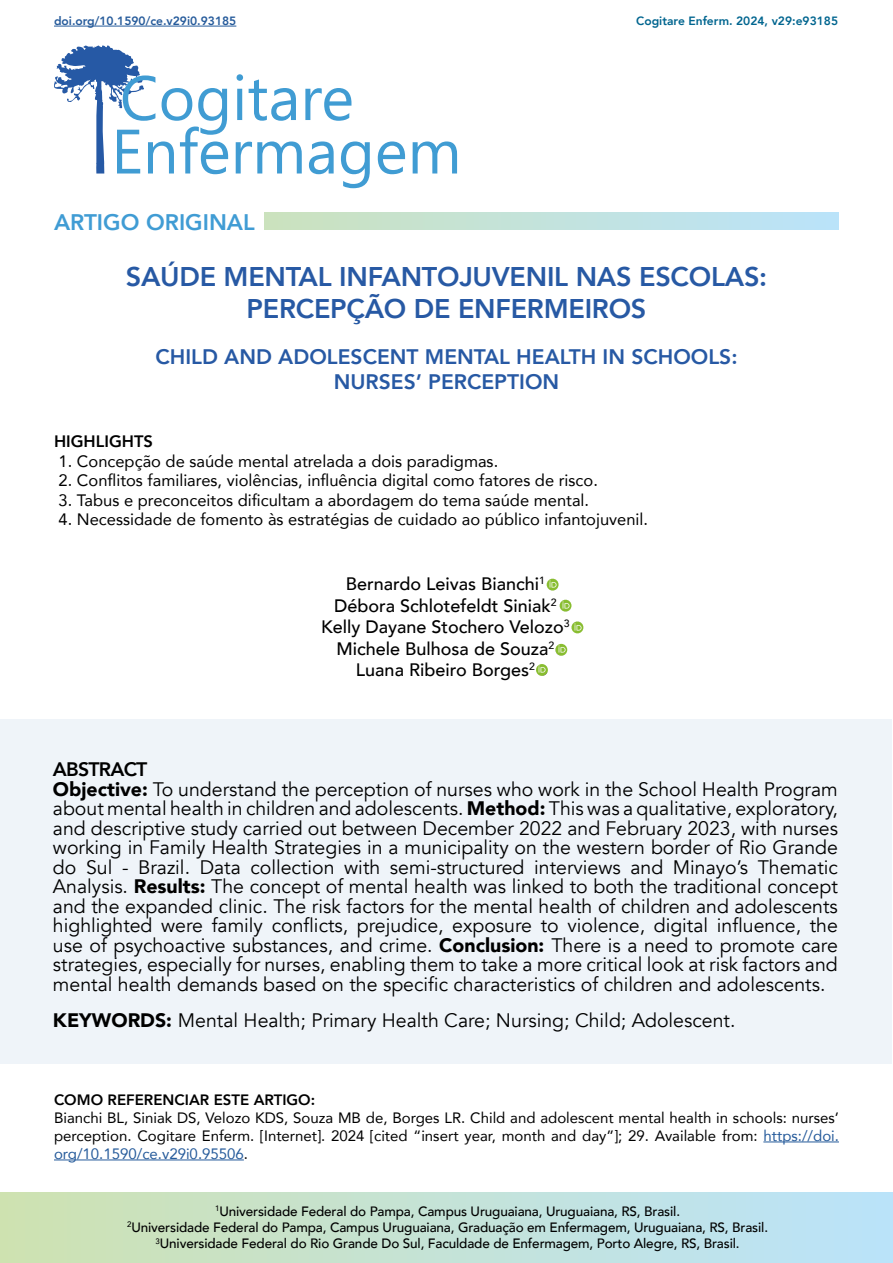
<style>
.page{position:relative;width:893px;height:1263px;background:#fff}
.page>*{position:absolute;margin:0;border:0;box-sizing:border-box;transform-origin:0 0}
.t1{font:800 27px/32.4px "Avenir";letter-spacing:-.01em;color:#2759a4;text-align:center}
.t2{font:800 22.5px "Avenir";color:#409cd4}
.t3{font:800 21px/25.2px "Avenir";color:#2759a4;text-align:center}
.t4{font:19.5px/19.5px "Avenir";color:#000}
.t5{font:500 18px/21.6px "Avenir";color:#000;text-align:center}
.t6{font:16.5px "Avenir";color:#000}
.t7{font:800 16.5px "Avenir";color:#000}
.t8{font:15px/18px "Avenir";color:#000;text-align:justify}
.t9{font:800 15px "Avenir";color:#000}
.t10{font:500 13.5px/16.2px "Avenir";letter-spacing:-.01em;color:#000;text-align:center}
.t11{font:500 12px/18.6px "Avenir";color:#000;text-align:center}
.t12{font:800 12px "Avenir";color:#00658f}
.t13{font:800 12px "Avenir";color:#265b9b}
.s1{font-weight:800}
.s2{font-weight:900}
.s3{color:#265b9b}
</style>
<div class="page">
<svg style="left:236px;top:141px;width:66px;height:32px"></svg>
<svg style="left:309px;top:141px;width:25px;height:33px"></svg>
<svg style="left:341px;top:141px;width:29px;height:47px"></svg>
<svg style="left:378px;top:141px;width:27px;height:33px"></svg>
<svg style="left:413px;top:141px;width:44px;height:32px"></svg>
<svg style="left:54px;top:45px;width:174px;height:129px"></svg>
<svg style="left:237px;top:74px;width:6px;height:46px"></svg>
<svg style="left:249px;top:79px;width:47px;height:42px"></svg>
<svg style="left:305px;top:88px;width:46px;height:33px"></svg>
<div style="left:264px;top:213px;width:575px;height:16px;background:linear-gradient(to right,#cbe2be,#bae3fb)"></div>
<hr style="left:763px;top:1141px;width:76px;height:1px;background:#265b9b">
<hr style="left:54px;top:1159px;width:190px;height:1px;background:#265b9b">
<hr style="left:54px;top:26px;width:182px;height:1px;background:#265b9b">
<div style="left:0;top:719px;width:892px;height:345px;background:#eff4f9"></div>
<svg style="left:547px;top:579px;width:12px;height:12px"></svg>
<svg style="left:536px;top:664px;width:12px;height:12px"></svg>
<svg style="left:560px;top:600px;width:11px;height:12px"></svg>
<svg style="left:571px;top:621px;width:12px;height:12px"></svg>
<svg style="left:555px;top:644px;width:12px;height:12px"></svg>
<div style="left:0;top:1193px;width:893px;height:70px;background:linear-gradient(to right,#cee2b1,#bae3fb)"></div>
<p class="t13" style="left:54px;top:12px;width:184px">doi.org/10.1590/ce.v29i0.93185</p>
<p class="t12" style="left:636px;top:12px;width:203px">Cogitare Enferm. 2024, v29:e93185</p>
<p class="t2" style="left:54px;top:204px;width:202px">ARTIGO ORIGINAL</p>
<h1 class="t1" style="left:126px;top:260px;width:643px">SAÚDE MENTAL INFANTOJUVENIL NAS ESCOLAS:<br>PERCEPÇÃO DE ENFERMEIROS</h1>
<p class="t3" style="left:155px;top:344px;width:584px">CHILD AND ADOLESCENT MENTAL HEALTH IN SCHOOLS:<br>NURSES’ PERCEPTION</p>
<p class="t7" style="left:54px;top:429px;width:101px">HIGHLIGHTS</p>
<p class="t6" style="left:59px;top:448px;width:441px">1. Concepção de saúde mental atrelada a dois paradigmas.</p>
<p class="t6" style="left:59px;top:467px;width:541px">2. Conflitos familiares, violências, influência digital como fatores de risco.</p>
<p class="t6" style="left:59px;top:487px;width:532px">3. Tabus e preconceitos dificultam a abordagem do tema saúde mental.</p>
<p class="t6" style="left:59px;top:506px;width:591px">4. Necessidade de fomento às estratégias de cuidado ao público infantojuvenil.</p>
<p class="t5" style="left:321px;top:572px;width:250px">Bernardo Leivas Bianchi<sup>1<br></sup>Débora Schlotefeldt Siniak<sup>2<br></sup>Kelly Dayane Stochero Velozo<sup>3<br></sup>Michele Bulhosa de Souza<sup>2<br></sup>Luana Ribeiro Borges<sup>2</sup></p>
<p class="t4" style="left:53px;top:760px;width:787px"><span class="s1">ABSTRACT<br></span><span class="s2">Objective:</span> To understand the perception of nurses who work in the School Health Program about mental health in children and adolescents. <span class="s2">Method:</span> This was a qualitative, exploratory, and descriptive study carried out between December 2022 and February 2023, with nurses working in Family Health Strategies in a municipality on the western border of Rio Grande do Sul - Brazil. Data collection with semi-structured interviews and Minayo’s Thematic Analysis. <span class="s2">Results:</span> The concept of mental health was linked to both the traditional concept and the expanded clinic. The risk factors for the mental health of children and adolescents highlighted were family conflicts, prejudice, exposure to violence, digital influence, the use of psychoactive substances, and crime. <span class="s2">Conclusion:</span> There is a need to promote care strategies, especially for nurses, enabling them to take a more critical look at risk factors and mental health demands based on the specific characteristics of children and adolescents.</p>
<p class="t4" style="left:53px;top:1011px;width:684px"><span class="s2">KEYWORDS:</span> Mental Health; Primary Health Care; Nursing; Child; Adolescent.</p>
<p class="t9" style="left:54px;top:1088px;width:263px">COMO REFERENCIAR ESTE ARTIGO:</p>
<p class="t8" style="left:54px;top:1108px;width:786px">Bianchi BL, Siniak DS, Velozo KDS, Souza MB de, Borges LR. Child and adolescent mental health in schools: nurses’ perception. Cogitare Enferm. [Internet]. 2024 [cited “insert year, month and day”]; 29. Available from: <span class="s3">https://doi. org/10.1590/ce.v29i0.95506</span>.</p>
<p class="t10" style="left:127px;top:1202px;width:642px"><sup>1</sup>Universidade Federal do Pampa, Campus Uruguaiana, Uruguaiana, RS, Brasil.<br><sup>2</sup>Universidade Federal do Pampa, Campus Uruguaiana, Graduação em Enfermagem, Uruguaiana, RS, Brasil.<br><sup>3</sup>Universidade Federal do Rio Grande Do Sul, Faculdade de Enfermagem, Porto Alegre, RS, Brasil.</p>
<p class="t11" style="left:265px;top:1216px;width:365px">Saúde mental infantojuvenil nas escolas: Percepção de enfermeiros<br>Bianchi BL, Siniak DS, Velozo KDS, Souza MB de, Borges LR</p>
</div>
